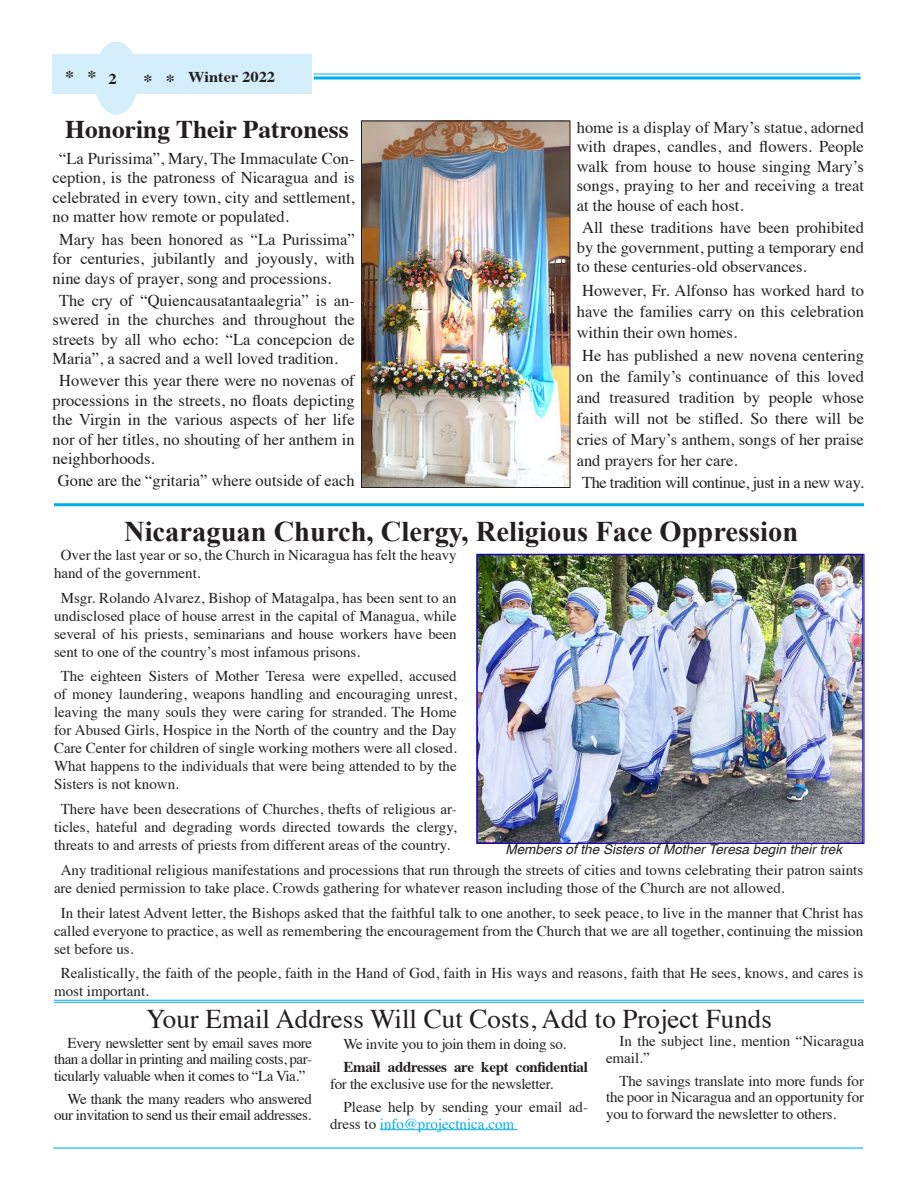
<style>
.page{position:relative;width:918px;height:1188px;background:#fff}
.page>*{position:absolute;margin:0;border:0;box-sizing:border-box;transform-origin:0 0}
.t1{font:700 28.5px "Times New Roman";color:#231f20}
.t2{font:27px "Times";color:#231f20}
.t3{font:700 25.5px "Times";color:#231f20}
.Byline{font:700 18px "Times";color:#231f20}
.t4{font:16.5px/19.5px "Times";color:#231f20;text-align:justify}
.t5{font:16.5px "Times";letter-spacing:-.03em;color:#231f20}
.t6{font:15px/18px "Times";color:#231f20;text-align:justify}
.t7{font:15px/16.5px "Times";letter-spacing:-.02em;color:#231f20}
.t8{font:15px/16.5px "Times";letter-spacing:-.03em;color:#231f20;text-align:right}
.Byline-2{font:700 15px "Times";color:#231f20;scale:1.1 1}
.t9{font:italic 13.5px "Helvetica";color:#231f20}
.s1{font-weight:700}
.s2{color:#00aeef}
</style>
<div class="page">
<div style="left:52px;top:54px;width:259px;height:40px;background:#d4effb"></div>
<hr style="left:314px;top:73px;width:547px;height:2px;background:#00aeef">
<svg style="left:314px;top:76px;width:547px;height:4px;background:#3fc2f2"></svg>
<div style="left:94px;top:42px;width:45px;height:73px;background:#d4effb;border-radius:50%"></div>
<hr style="left:380px;top:1129px;width:138px;height:1px;background:#00aeef">
<hr style="left:53px;top:1148px;width:810px;height:1px;background:#00b9f1">
<hr style="left:54px;top:1000px;width:810px;height:1px;background:#00aeef">
<hr style="left:54px;top:1002px;width:810px;height:1px;background:#00aeef">
<hr style="left:54px;top:503px;width:810px;height:3px;background:#00aeef">
<img style="left:363px;top:123px;width:205px;height:363px">
<div style="left:361px;top:121px;width:209px;height:367px;border:1px solid #231f20"></div>
<img style="left:479px;top:556px;width:382px;height:286px">
<div style="left:477px;top:554px;width:387px;height:290px;border:1px solid #1600bf"></div>
<p class="Byline" style="left:65px;top:60px;width:33px">* *</p>
<p class="Byline-2" style="left:108px;top:64px;width:9px">2</p>
<p class="Byline-2" style="left:188px;top:62px;width:81px">Winter 2022</p>
<p class="Byline" style="left:143px;top:64px;width:33px">* *</p>
<p class="t3" style="left:65px;top:105px;width:285px">Honoring Their Patroness</p>
<p class="t4" style="left:52px;top:147px;width:304px;text-indent:7px">“La Purissima”, Mary, The Immaculate Con&shy;ception, is the patroness of Nicaragua and is celebrated in every town, city and settlement, no matter how remote or populated.</p>
<p class="t4" style="left:52px;top:228px;width:304px;text-indent:7px">Mary has been honored as “La Purissima” for centuries, jubilantly and joyously, with nine days of prayer, song and processions.</p>
<p class="t4" style="left:52px;top:289px;width:304px;text-indent:7px">The cry of “Quiencausatantaalegria” is an&shy;swered in the churches and throughout the streets by all who echo: “La concepcion de Maria”, a sacred and a well loved tradition.</p>
<p class="t4" style="left:52px;top:370px;width:304px;text-indent:7px">However this year there were no novenas of processions in the streets, no floats depicting the Virgin in the various aspects of her life nor of her titles, no shouting of her anthem in neighborhoods.</p>
<p class="t4" style="left:58px;top:470px;width:298px">Gone are the “gritaria” where outside of each</p>
<p class="t4" style="left:577px;top:116px;width:289px">home is a display of Mary’s statue, adorned with drapes, candles, and flowers. People walk from house to house singing Mary’s songs, praying to her and receiving a treat at the house of each host.</p>
<p class="t4" style="left:577px;top:216px;width:289px;text-indent:5px">All these traditions have been prohibited by the government, putting a temporary end to these centuries-old observances.</p>
<p class="t4" style="left:577px;top:278px;width:289px;line-height:21px;text-indent:5px">However, Fr. Alfonso has worked hard to have the families carry on this celebration within their own homes.</p>
<p class="t4" style="left:577px;top:344px;width:289px;line-height:21px;text-indent:5px">He has published a new novena centering on the family’s continuance of this loved and treasured tradition by people whose faith will not be stifled. So there will be cries of Mary’s anthem, songs of her praise and prayers for her care.</p>
<p class="t5" style="left:582px;top:467px;width:283px">The tradition will continue, just in a new way.</p>
<p class="t1" style="left:124px;top:511px;width:676px">Nicaraguan Church, Clergy, Religious Face Oppression</p>
<p class="t6" style="left:54px;top:545px;width:404px;text-indent:7px">Over the last year or so, the Church in Nicaragua has felt the heavy hand of the government.</p>
<p class="t6" style="left:54px;top:587px;width:404px;text-indent:7px">Msgr. Rolando Alvarez, Bishop of Matagalpa, has been sent to an undisclosed place of house arrest in the capital of Managua, while several of his priests, seminarians and house workers have been sent to one of the country’s most infamous prisons.</p>
<p class="t6" style="left:54px;top:666px;width:404px;text-indent:7px">The eighteen Sisters of Mother Teresa were expelled, accused of money laundering, weapons handling and encouraging unrest, leaving the many souls they were caring for stranded. The Home for Abused Girls, Hospice in the North of the country and the Day Care Center for children of single working mothers were all closed.<br>What happens to the individuals that were being attended to by the Sisters is not known.</p>
<p class="t6" style="left:54px;top:799px;width:404px;text-align:center">There have been desecrations of Churches, thefts of religious ar&shy;ticles, hateful and degrading words directed towards the clergy, threats to and arrests of priests from different areas of the country.</p>
<p class="t6" style="left:54px;top:860px;width:811px;text-indent:7px">Any traditional religious manifestations and processions that run through the streets of cities and towns celebrating their patron saints are denied permission to take place. Crowds gathering for whatever reason including those of the Church are not allowed.</p>
<p class="t6" style="left:54px;top:902px;width:811px;text-indent:7px">In their latest Advent letter, the Bishops asked that the faithful talk to one another, to seek peace, to live in the manner that Christ has called everyone to practice, as well as remembering the encouragement from the Church that we are all together, continuing the mission set before us.</p>
<p class="t6" style="left:54px;top:963px;width:811px;text-indent:7px">Realistically, the faith of the people, faith in the Hand of God, faith in His ways and reasons, faith that He sees, knows, and cares is most important.</p>
<p class="t9" style="left:506px;top:839px;width:338px">Members of the Sisters of Mother Teresa begin their trek</p>
<p class="t2" style="left:146px;top:993px;width:627px">Your Email Address Will Cut Costs, Add to Project Funds</p>
<p class="t6" style="left:54px;top:1033px;width:260px;line-height:16.5px;text-indent:14px">Every newsletter sent by email saves more than a dollar in printing and mailing costs, par&shy;ticularly valuable when it comes to “La Via.”</p>
<p class="t8" style="left:54px;top:1089px;width:260px">We thank the many readers who answered our invitation to send us their email addresses.</p>
<p class="t6" style="left:606px;top:1031px;width:260px;line-height:16.5px;text-indent:14px">In the subject line, mention “Nicaragua email.”</p>
<p class="t6" style="left:606px;top:1071px;width:260px;line-height:16.5px;text-indent:14px">The savings translate into more funds for the poor in Nicaragua and an opportunity for you to forward the newsletter to others.</p>
<p class="t7" style="left:344px;top:1034px;width:224px">We invite you to join them in doing so.</p>
<p class="t7" style="left:330px;top:1058px;width:259px;text-indent:14px"><span class="s1">Email addresses are kept confidential </span>for the exclusive use for the newsletter.</p>
<p class="t6" style="left:330px;top:1097px;width:259px;line-height:16.5px;text-indent:14px">Please help by sending your email ad&shy;dress to <span class="s2">info@projectnica.com</span></p>
</div>
